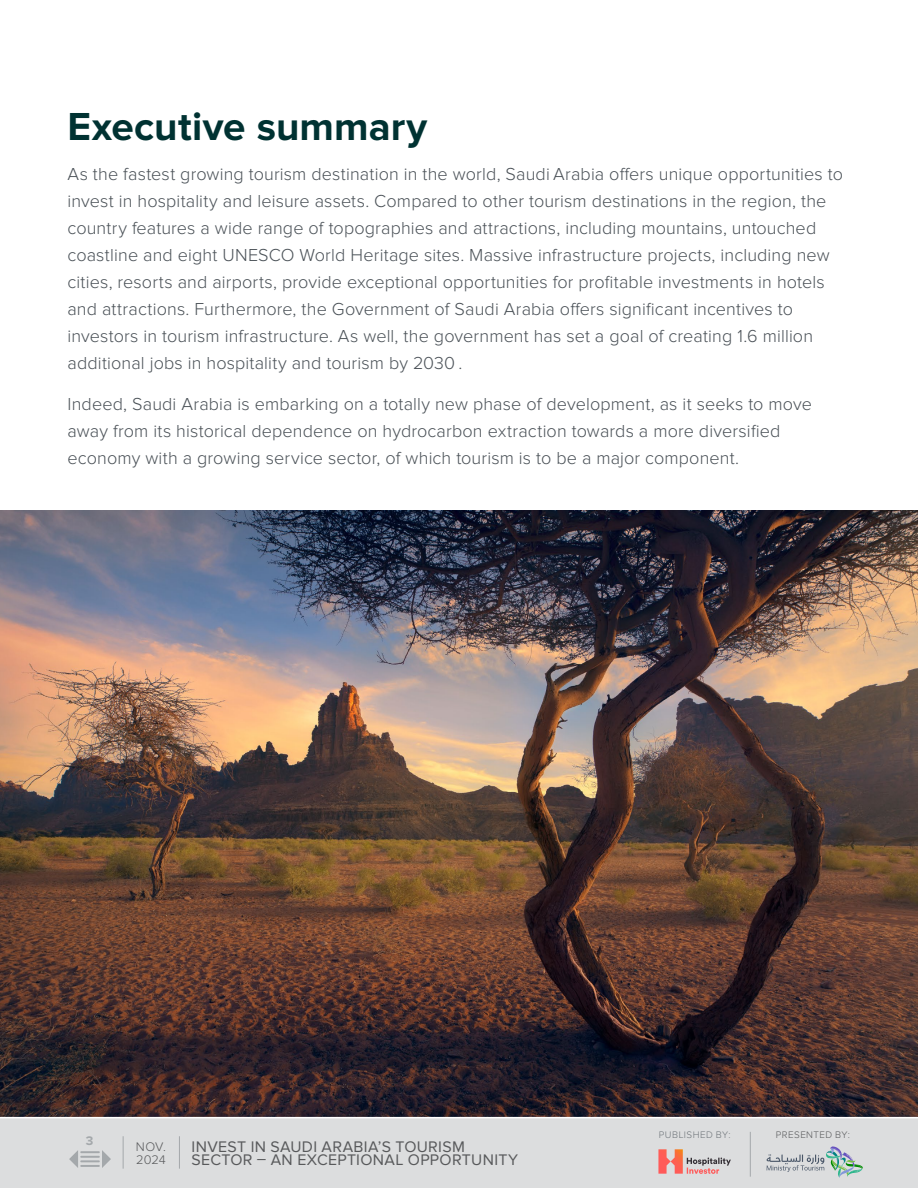
<style>
.page{position:relative;width:918px;height:1188px;background:#fff}
.page>*{position:absolute;margin:0;border:0;box-sizing:border-box;transform-origin:0 0}
.t1{font:700 40.5px "Proxima Nova";letter-spacing:.005em;color:#003232}
.t2{font:300 18px/27px "Proxima Nova";letter-spacing:.005em;color:#4a5157}
.t3{font:15.9px/13.5px "Proxima Nova";letter-spacing:.02em;color:#58595b}
.t4{font:300 12.9px/13.5px "Proxima Nova";color:#58595b}
.t5{font:700 12.9px "Proxima Nova";color:#a4a8ab}
.t6{font:300 9.75px "Proxima Nova";letter-spacing:.045em;color:#6e7479}
.t7{font:300 9.75px "Proxima Nova";letter-spacing:.045em;color:#58595b}
</style>
<div class="page">
<img style="left:0;top:511px;width:918px;height:606px">
<div style="left:0;top:1118px;width:918px;height:70px;background:#dcddde"></div>
<hr style="left:750px;top:1132px;width:1px;height:45px;background:#a4a8ab">
<hr style="left:123px;top:1136px;width:1px;height:33px;background:#a4a8ab">
<hr style="left:179px;top:1136px;width:1px;height:33px;background:#a4a8ab">
<svg style="left:658px;top:1149px;width:73px;height:25px;background:#d9ada9"></svg>
<svg style="left:767px;top:1146px;width:96px;height:32px;background:#c1cbcb"></svg>
<hr style="left:80px;top:1151px;width:20px;height:2px;background:#a4a8ab">
<hr style="left:80px;top:1156px;width:20px;height:2px;background:#a4a8ab">
<hr style="left:80px;top:1160px;width:20px;height:2px;background:#a4a8ab">
<hr style="left:80px;top:1165px;width:20px;height:2px;background:#a4a8ab">
<svg style="left:69px;top:1150px;width:9px;height:18px"></svg>
<svg style="left:102px;top:1150px;width:9px;height:18px"></svg>
<h1 class="t1" style="left:68px;top:103px;width:361px">Executive summary</h1>
<p class="t2" style="left:68px;top:161px;width:777px">As the fastest growing tourism destination in the world, Saudi Arabia offers unique opportunities to invest in hospitality and leisure assets. Compared to other tourism destinations in the region, the country features a wide range of topographies and attractions, including mountains, untouched coastline and eight UNESCO World Heritage sites. Massive infrastructure projects, including new cities, resorts and airports, provide exceptional opportunities for profitable investments in hotels and attractions. Furthermore, the Government of Saudi Arabia offers significant incentives to investors in tourism infrastructure. As well, the government has set a goal of creating 1.6 million additional jobs in hospitality and tourism by 2030 .</p>
<p class="t2" style="left:68px;top:391px;width:746px">Indeed, Saudi Arabia is embarking on a totally new phase of development, as it seeks to move away from its historical dependence on hydrocarbon extraction towards a more diversified economy with a growing service sector, of which tourism is to be a major component.</p>
<p class="t5" style="left:86px;top:1134px;width:9px">3</p>
<p class="t4" style="left:136px;top:1140px;width:31px">NOV.<br>2024</p>
<p class="t3" style="left:192px;top:1140px;width:328px">INVEST IN SAUDI ARABIA’S TOURISM<br>SECTOR – AN EXCEPTIONAL OPPORTUNITY</p>
<p class="t6" style="left:659px;top:1130px;width:73px">PUBLISHED BY:</p>
<p class="t7" style="left:776px;top:1130px;width:75px">PRESENTED BY:</p>
</div>
